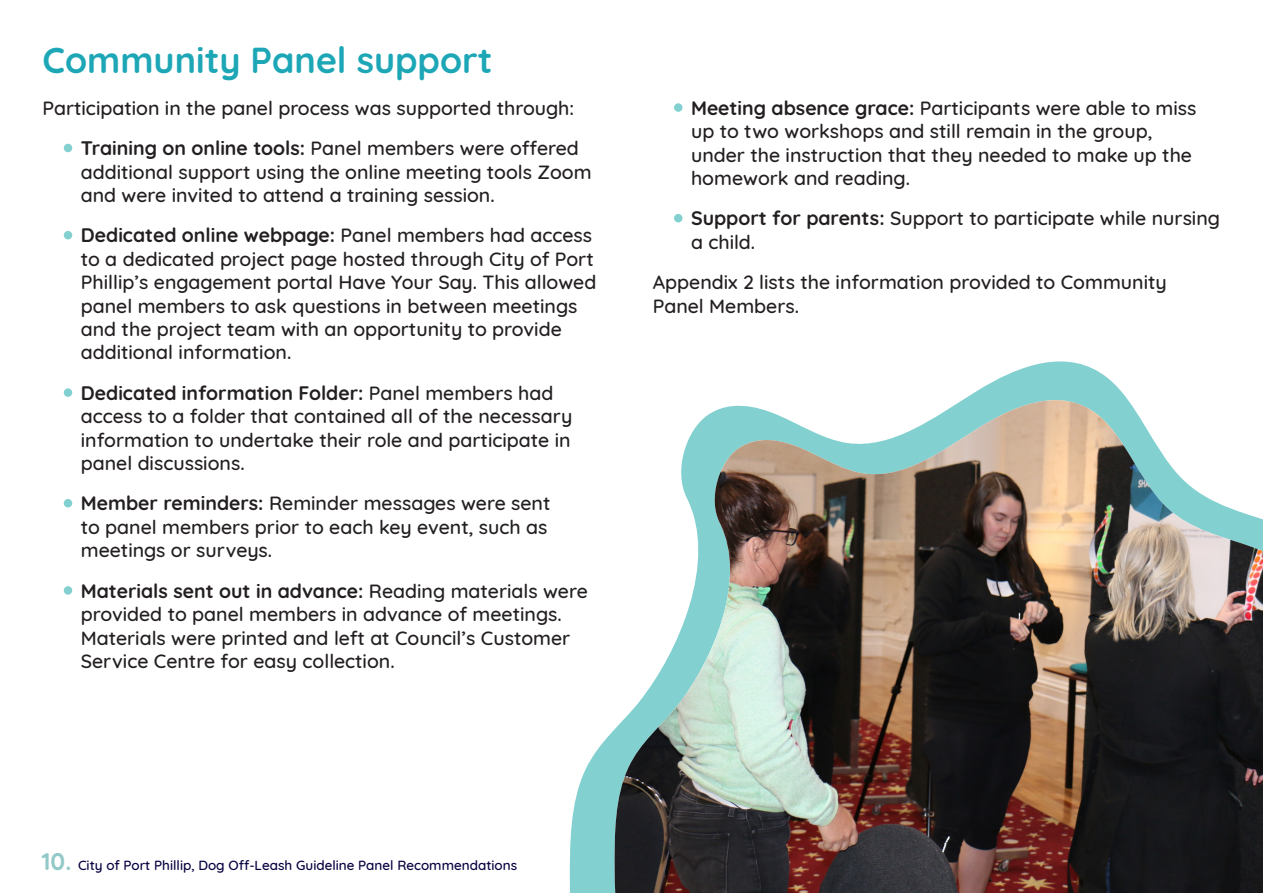
<style>
.page{position:relative;width:1263px;height:893px;background:#fff}
.page>*{position:absolute;margin:0;border:0;box-sizing:border-box;transform-origin:0 0}
.t1{font:700 36px "Quicksand";color:#1da7b6}
.t2{font:500 19.5px/23.4px "Quicksand";color:#231f20}
.t3{font:500 13.5px "Quicksand";color:#05003f}
.s1{font-weight:700}
.s2{font-weight:700;font-size:24px;color:#93c9c9}
</style>
<div class="page">
<div style="left:64px;top:144px;width:8px;height:8px;background:#83d0d1;border-radius:50%"></div>
<div style="left:64px;top:231px;width:8px;height:8px;background:#83d0d1;border-radius:50%"></div>
<div style="left:64px;top:388px;width:8px;height:9px;background:#83d0d1;border-radius:50%"></div>
<div style="left:64px;top:499px;width:8px;height:8px;background:#83d0d1;border-radius:50%"></div>
<div style="left:64px;top:586px;width:8px;height:9px;background:#83d0d1;border-radius:50%"></div>
<div style="left:674px;top:103px;width:8px;height:9px;background:#83d0d1;border-radius:50%"></div>
<div style="left:674px;top:214px;width:8px;height:8px;background:#83d0d1;border-radius:50%"></div>
<svg style="left:570px;top:361px;width:546px;height:532px"></svg>
<svg style="left:614px;top:386px;width:514px;height:14px"></svg>
<img style="left:614px;top:400px;width:649px;height:493px">
<p class="t1" style="left:43px;top:31px;width:451px">Community Panel support</p>
<p class="t2" style="left:43px;top:94px;width:533px">Participation in the panel process was supported through:</p>
<p class="t2" style="left:81px;top:135px;width:512px"><span class="s1">Training on online tools:</span> Panel members were offered additional support using the online meeting tools Zoom and were invited to attend a training session.</p>
<p class="t2" style="left:81px;top:222px;width:517px"><span class="s1">Dedicated online webpage:</span> Panel members had access to a dedicated project page hosted through City of Port Phillip’s engagement portal Have Your Say. This allowed panel members to ask questions in between meetings and the project team with an opportunity to provide additional information.</p>
<p class="t2" style="left:81px;top:379px;width:493px"><span class="s1">Dedicated information Folder:</span> Panel members had access to a folder that contained all of the necessary information to undertake their role and participate in panel discussions.</p>
<p class="t2" style="left:81px;top:490px;width:471px"><span class="s1">Member reminders:</span> Reminder messages were sent to panel members prior to each key event, such as meetings or surveys.</p>
<p class="t2" style="left:81px;top:577px;width:508px"><span class="s1">Materials sent out in advance:</span> Reading materials were provided to panel members in advance of meetings.<br>Materials were printed and left at Council’s Customer Service Centre for easy collection.</p>
<p class="t2" style="left:691px;top:94px;width:507px"><span class="s1">Meeting absence grace:</span> Participants were able to miss up to two workshops and still remain in the group, under the instruction that they needed to make up the homework and reading.</p>
<p class="t2" style="left:691px;top:205px;width:531px"><span class="s1">Support for parents:</span> Support to participate while nursing a child.</p>
<p class="t2" style="left:653px;top:269px;width:516px">Appendix 2 lists the information provided to Community<br>Panel Members.</p>
<p class="t3" style="left:42px;top:854px;width:477px"><span class="s2">10.</span> City of Port Phillip, Dog Off-Leash Guideline Panel Recommendations</p>
</div>
